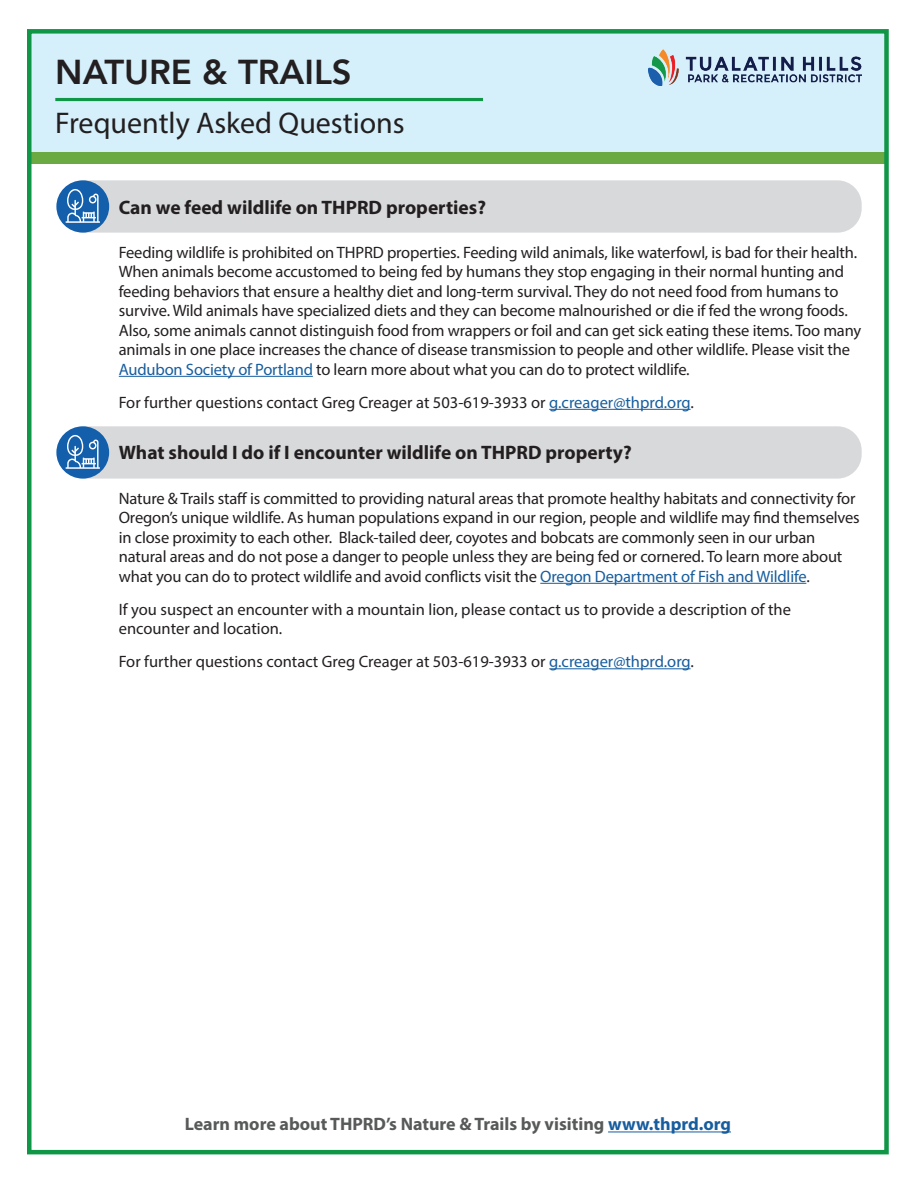
<style>
.page{position:relative;width:918px;height:1188px;background:#fff}
.page>*{position:absolute;margin:0;border:0;box-sizing:border-box;transform-origin:0 0}
.t1{font:800 34.5px "Avenir";color:#231f20}
.t2{font:30px "Myriad Pro";color:#231f20}
.t3{font:700 19.5px "Myriad Pro";color:#231f20}
.t4{font:700 18px "Myriad Pro";color:#575a59}
.t5{font:16.5px/19.5px "Myriad Pro";letter-spacing:-.01em;color:#231f20}
.s1{color:#175d9e}
</style>
<div class="page">
<div style="left:30px;top:30px;width:857px;height:122px;background:#d6f0fb"></div>
<div style="left:30px;top:152px;width:858px;height:12px;background:#6ba943"></div>
<hr style="left:55px;top:98px;width:428px;height:3px;background:#109647">
<img style="left:648px;top:50px;width:214px;height:35px">
<div style="left:27px;top:29px;width:862px;height:1125px;border:4px solid #109647"></div>
<hr style="left:608px;top:1132px;width:123px;height:1px;background:#175d9e">
<div style="left:61px;top:426px;width:801px;height:53px;background:#d8d9db;border-radius:24px"></div>
<div style="left:56px;top:426px;width:53px;height:53px;background:#135fac;border-radius:50%"></div>
<svg style="left:66px;top:435px;width:34px;height:34px"></svg>
<hr style="left:540px;top:583px;width:266px;height:1px;background:#175d9e">
<hr style="left:549px;top:668px;width:142px;height:1px;background:#175d9e">
<div style="left:61px;top:180px;width:801px;height:53px;background:#d8d9db;border-radius:24px"></div>
<div style="left:56px;top:180px;width:53px;height:53px;background:#135fac;border-radius:50%"></div>
<svg style="left:66px;top:189px;width:34px;height:34px"></svg>
<hr style="left:119px;top:376px;width:194px;height:1px;background:#175d9e">
<hr style="left:549px;top:409px;width:142px;height:1px;background:#175d9e">
<p class="t1" style="left:55px;top:46px;width:298px">NATURE &amp; TRAILS</p>
<p class="t2" style="left:55px;top:105px;width:351px">Frequently Asked Questions</p>
<p class="t3" style="left:119px;top:195px;width:369px">Can we feed wildlife on THPRD properties?</p>
<p class="t5" style="left:119px;top:242px;width:744px">Feeding wildlife is prohibited on THPRD properties. Feeding wild animals, like waterfowl, is bad for their health.<br>When animals become accustomed to being fed by humans they stop engaging in their normal hunting and feeding behaviors that ensure a healthy diet and long-term survival. They do not need food from humans to survive. Wild animals have specialized diets and they can become malnourished or die if fed the wrong foods.<br>Also, some animals cannot distinguish food from wrappers or foil and can get sick eating these items. Too many animals in one place increases the chance of disease transmission to people and other wildlife. Please visit the <span class="s1">Audubon Society of Portland</span> to learn more about what you can do to protect wildlife.</p>
<p class="t5" style="left:119px;top:392px;width:577px">For further questions contact Greg Creager at 503-619-3933 or <span class="s1">g.creager@thprd.org</span>.</p>
<p class="t3" style="left:119px;top:439px;width:514px">What should I do if I encounter wildlife on THPRD property?</p>
<p class="t5" style="left:119px;top:488px;width:742px">Nature &amp; Trails staff is committed to providing natural areas that promote healthy habitats and connectivity for Oregon’s unique wildlife. As human populations expand in our region, people and wildlife may find themselves in close proximity to each other. Black-tailed deer, coyotes and bobcats are commonly seen in our urban natural areas and do not pose a danger to people unless they are being fed or cornered. To learn more about what you can do to protect wildlife and avoid conflicts visit the <span class="s1">Oregon Department of Fish and Wildlife</span>.</p>
<p class="t5" style="left:119px;top:599px;width:674px">If you suspect an encounter with a mountain lion, please contact us to provide a description of the encounter and location.</p>
<p class="t5" style="left:119px;top:652px;width:577px">For further questions contact Greg Creager at 503-619-3933 or <span class="s1">g.creager@thprd.org</span>.</p>
<p class="t4" style="left:185px;top:1112px;width:548px">Learn more about THPRD’s Nature &amp; Trails by visiting <span class="s1">www.thprd.org</span></p>
</div>
